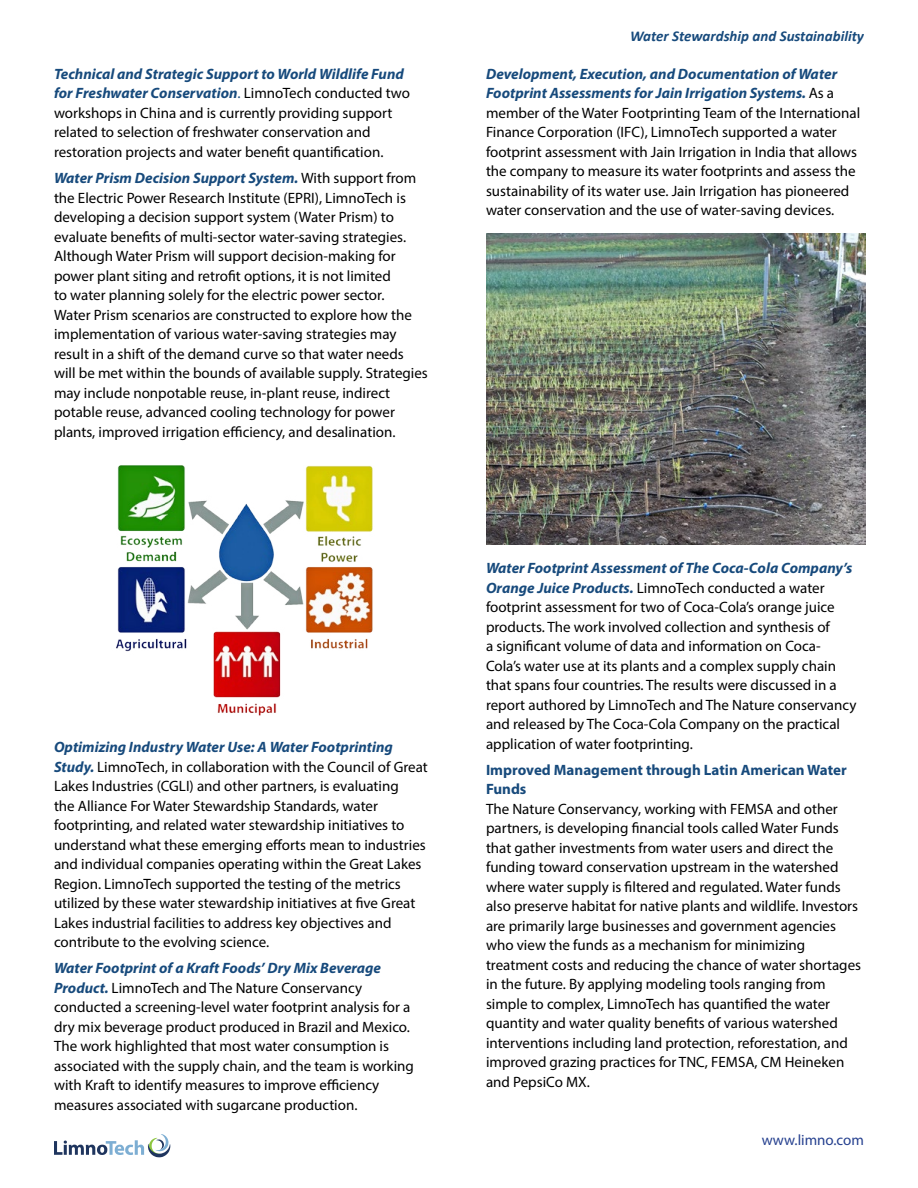
<style>
.page{position:relative;width:918px;height:1188px;background:#fff}
.page>*{position:absolute;margin:0;border:0;box-sizing:border-box;transform-origin:0 0}
.t1{font:15px/19.5px "Myriad Pro";color:#000}
.t2{font:700 15px/19.5px "Myriad Pro";color:#174a7c}
.t3{font:italic 700 15px "Calibri";color:#174a7c}
.t4{font:15px "Myriad Pro";color:#25408f}
.s1{font-weight:700;font-style:italic;color:#174a7c}
.s2{color:#174a7c}
</style>
<div class="page">
<svg style="left:54px;top:1134px;width:116px;height:23px"></svg>
<img style="left:116px;top:465px;width:257px;height:251px">
<img style="left:486px;top:233px;width:379px;height:311px">
<p class="t1" style="left:54px;top:64px;width:358px"><span class="s1">Technical and Strategic Support to World Wildlife Fund for Freshwater Conservation</span><span class="s2">.</span> LimnoTech conducted two workshops in China and is currently providing support related to selection of freshwater conservation and restoration projects and water benefit quantification.</p>
<p class="t1" style="left:54px;top:168px;width:375px"><span class="s1">Water Prism Decision Support System.</span> With support from the Electric Power Research Institute (EPRI), LimnoTech is developing a decision support system (Water Prism) to evaluate benefits of multi-sector water-saving strategies.<br>Although Water Prism will support decision-making for power plant siting and retrofit options, it is not limited<br>to water planning solely for the electric power sector.<br>Water Prism scenarios are constructed to explore how the implementation of various water-saving strategies may result in a shift of the demand curve so that water needs will be met within the bounds of available supply. Strategies may include nonpotable reuse, in-plant reuse, indirect potable reuse, advanced cooling technology for power plants, improved irrigation efficiency, and desalination.</p>
<p class="t1" style="left:54px;top:737px;width:375px"><span class="s1">Optimizing Industry Water Use: A Water Footprinting Study.</span> LimnoTech, in collaboration with the Council of Great Lakes Industries (CGLI) and other partners, is evaluating<br>the Alliance For Water Stewardship Standards, water footprinting, and related water stewardship initiatives to understand what these emerging efforts mean to industries and individual companies operating within the Great Lakes Region. LimnoTech supported the testing of the metrics utilized by these water stewardship initiatives at five Great Lakes industrial facilities to address key objectives and contribute to the evolving science.</p>
<p class="t1" style="left:54px;top:958px;width:361px"><span class="s1">Water Footprint of a Kraft Foods’ Dry Mix Beverage Product.</span> LimnoTech and The Nature Conservancy conducted a screening-level water footprint analysis for a dry mix beverage product produced in Brazil and Mexico.<br>The work highlighted that most water consumption is associated with the supply chain, and the team is working with Kraft to identify measures to improve efficiency measures associated with sugarcane production.</p>
<p class="t3" style="left:630px;top:27px;width:235px">Water Stewardship and Sustainability</p>
<p class="t1" style="left:486px;top:64px;width:376px"><span class="s1">Development, Execution, and Documentation of Water Footprint Assessments for Jain Irrigation Systems.</span> As a member of the Water Footprinting Team of the International Finance Corporation (IFC), LimnoTech supported a water footprint assessment with Jain Irrigation in India that allows the company to measure its water footprints and assess the sustainability of its water use. Jain Irrigation has pioneered water conservation and the use of water-saving devices.</p>
<p class="t1" style="left:486px;top:558px;width:372px"><span class="s1">Water Footprint Assessment of The Coca-Cola Company’s Orange Juice Products.</span> LimnoTech conducted a water footprint assessment for two of Coca-Cola’s orange juice products. The work involved collection and synthesis of<br>a significant volume of data and information on Coca-Cola’s water use at its plants and a complex supply chain that spans four countries. The results were discussed in a report authored by LimnoTech and The Nature conservancy and released by The Coca-Cola Company on the practical application of water footprinting.</p>
<p class="t2" style="left:486px;top:759px;width:362px">Improved Management through Latin American Water<br>Funds</p>
<p class="t1" style="left:486px;top:799px;width:377px">The Nature Conservancy, working with FEMSA and other partners, is developing financial tools called Water Funds that gather investments from water users and direct the funding toward conservation upstream in the watershed where water supply is filtered and regulated. Water funds also preserve habitat for native plants and wildlife. Investors are primarily large businesses and government agencies who view the funds as a mechanism for minimizing treatment costs and reducing the chance of water shortages in the future. By applying modeling tools ranging from simple to complex, LimnoTech has quantified the water quantity and water quality benefits of various watershed interventions including land protection, reforestation, and improved grazing practices for TNC, FEMSA, CM Heineken and PepsiCo MX.</p>
<p class="t4" style="left:762px;top:1131px;width:104px">www.limno.com</p>
</div>
